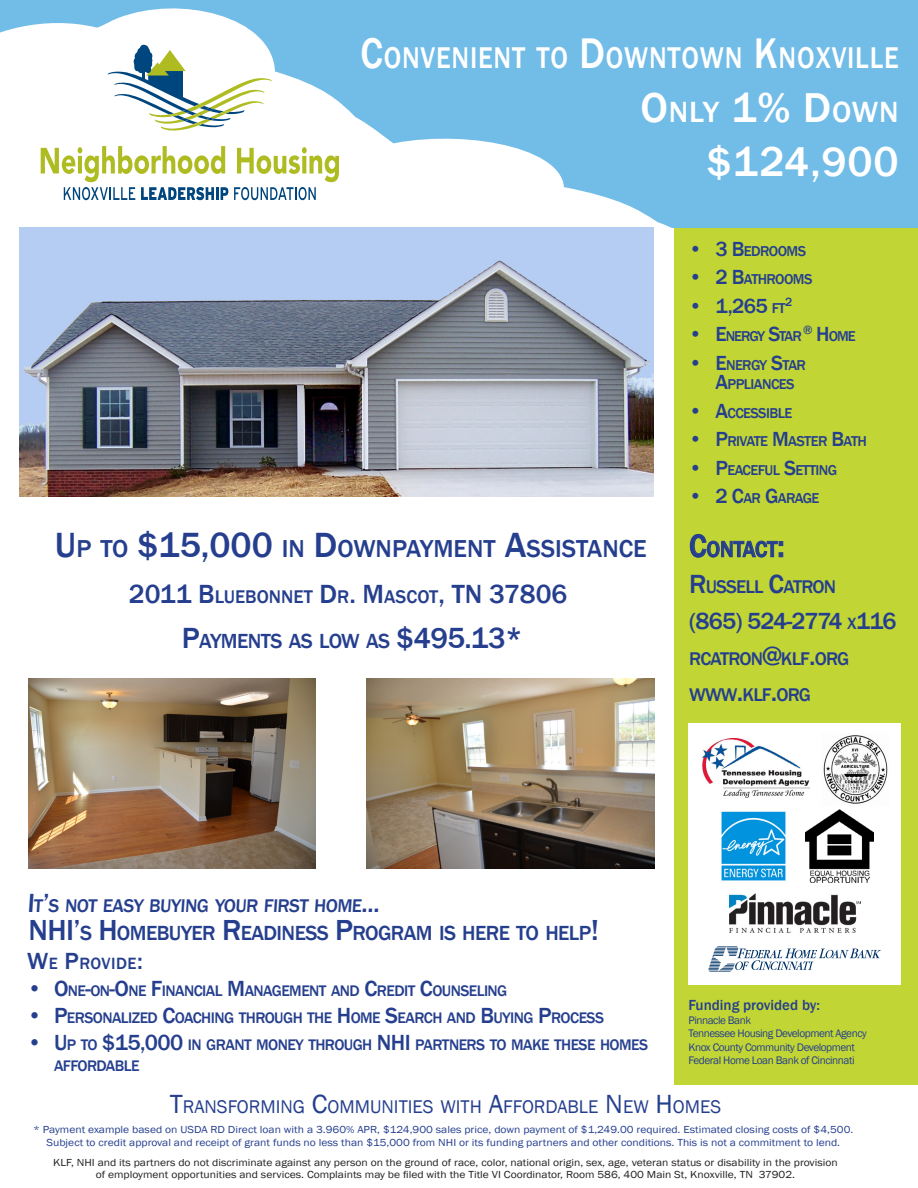
<style>
.page{position:relative;width:918px;height:1188px;background:#fff}
.page>*{position:absolute;margin:0;border:0;box-sizing:border-box;transform-origin:0 0}
.t1{font:500 42.9px "Franklin Gothic";letter-spacing:.02em;color:#fff}
.t2{font:500 30.9px "Franklin Gothic";letter-spacing:.03em;color:#fff;scale:.88 1}
.t3{font:500 30px "Franklin Gothic";letter-spacing:.02em;color:#fff}
.t4{font:500 27px "Franklin Gothic";color:#253f8e}
.t5{font:500 25.2px "Franklin Gothic";color:#253f8e}
.t6{font:500 24px "Franklin Gothic";letter-spacing:-.045em;color:#253f8e}
.t7{font:500 23.1px "Franklin Gothic";letter-spacing:-.01em;color:#253f8e;scale:.91 1}
.t8{font:500 21px "Franklin Gothic";letter-spacing:-.03em;color:#253f8e}
.t9{font:500 18.9px "Franklin Gothic";letter-spacing:-.045em;color:#253f8e}
.t10{font:18.9px "Franklin Gothic";color:#253f8e}
.t11{font:500 16.8px "Franklin Gothic";letter-spacing:.025em;color:#253f8e}
.t12{font:500 15.75px "Franklin Gothic";letter-spacing:-.035em;color:#253f8e}
.t13{font:500 15px "Franklin Gothic";color:#253f8e}
.t14{font:500 14.7px/19.5px "Franklin Gothic";letter-spacing:-.045em;color:#253f8e}
.t15{font:500 14.7px "Franklin Gothic";letter-spacing:-.07em;color:#253f8e}
.t16{font:500 12.3px "Franklin Gothic";color:#253f8e}
.t17{font:11.25px "Franklin Gothic";letter-spacing:-.04em;color:#253f8e}
.t18{font:10.5px "Franklin Gothic";color:#253f8e;scale:1.11 1}
.t19{font:10.5px "Franklin Gothic";color:#231f20;scale:1.11 1}
.s1{font-size:44.1px}
.s2{font-size:42.9px}
.s3{font-size:36px}
.s4{font-size:18.9px}
.s5{font-size:30px}
.s6{font-size:21px}
.s7{font-size:14.7px}
.s8{font-size:33px}
.s9{font-size:27px}
.s10{font-size:16.8px}
.s11{font-size:24px}
.s12{font-size:22.5px}
</style>
<div class="page">
<div style="left:0;top:0;width:918px;height:228px;background:#72bce8"></div>
<svg style="left:0;top:8px;width:374px;height:121px;fill:#fff"></svg>
<svg style="left:0;top:129px;width:672px;height:99px;fill:#fff"></svg>
<img style="left:19px;top:228px;width:635px;height:269px">
<svg style="left:107px;top:50px;width:165px;height:81px;background:#d6e0d8"></svg>
<div style="left:137px;top:48px;width:8px;height:8px;background:#00467e;border-radius:50%"></div>
<div style="left:140px;top:45px;width:7px;height:8px;background:#00467e;border-radius:50%"></div>
<div style="left:143px;top:45px;width:6px;height:8px;background:#00467e;border-radius:50%"></div>
<div style="left:144px;top:48px;width:6px;height:8px;background:#00467e;border-radius:50%"></div>
<div style="left:146px;top:52px;width:6px;height:8px;background:#00467e;border-radius:50%"></div>
<hr style="left:142px;top:62px;width:3px;height:19px;background:#00467e">
<svg style="left:41px;top:146px;width:187px;height:54px;background:#d3ddc0"></svg>
<svg style="left:234px;top:147px;width:105px;height:53px;background:#dae2c4"></svg>
<div style="left:675px;top:228px;width:243px;height:856px;background:#c1d535"></div>
<div style="left:688px;top:723px;width:213px;height:262px;background:#fff"></div>
<img style="left:703px;top:739px;width:107px;height:58px">
<img style="left:721px;top:811px;width:65px;height:70px">
<img style="left:823px;top:735px;width:65px;height:69px">
<img style="left:805px;top:809px;width:68px;height:73px">
<img style="left:729px;top:894px;width:131px;height:38px">
<svg style="left:708px;top:946px;width:173px;height:26px"></svg>
<img style="left:28px;top:678px;width:287px;height:190px">
<svg style="left:690px;top:534px;width:93px;height:24px"></svg>
<img style="left:366px;top:678px;width:288px;height:191px">
<p class="t2" style="left:360px;top:38px;width:613px"><span class="s1">C</span>ONVENIENT TO <span class="s1">D</span>OWNTOWN <span class="s1">K</span>NOXVILLE</p>
<p class="t3" style="left:640px;top:93px;width:260px"><span class="s2">O</span>NLY <span class="s2">1% D</span>OWN</p>
<p class="t1" style="left:707px;top:135px;width:193px">$124,900</p>
<p class="t5" style="left:55px;top:533px;width:593px"><span class="s3">U</span> P TO <span class="s3">$15,000</span> IN <span class="s3">D</span>OWNPAYMENT <span class="s3">A</span>SSISTANCE</p>
<p class="t4" style="left:129px;top:577px;width:440px">2011 B<span class="s4">LUEBONNET</span> D<span class="s4">R</span>. M<span class="s4">ASCOT</span>, TN 37806</p>
<p class="t8" style="left:182px;top:628px;width:342px"><span class="s5">P</span>AYMENTS AS LOW AS <span class="s5">$495.13*</span></p>
<p class="t14" style="left:688px;top:241px;width:119px"><span class="s6">• 3 B</span>EDROOMS</p>
<p class="t14" style="left:688px;top:270px;width:126px"><span class="s6">• 2 B</span>ATHROOMS</p>
<p class="t8" style="left:688px;top:293px;width:99px">• 1,265 <span class="s7">FT</span></p>
<p class="t16" style="left:785px;top:294px;width:9px">2</p>
<p class="t15" style="left:688px;top:327px;width:169px"><span class="s6">• E</span>NERGY <span class="s6">S</span>TAR <sup>®</sup> <span class="s6">H</span> OME</p>
<p class="t14" style="left:716px;top:355px;width:92px;text-indent:-27px"><span class="s6">• E</span>NERGY <span class="s6">S</span>TAR<br><span class="s6">A</span>PPLIANCES</p>
<p class="t14" style="left:688px;top:403px;width:105px"><span class="s6">• A</span>CCESSIBLE</p>
<p class="t14" style="left:688px;top:432px;width:180px"><span class="s6">• P</span>RIVATE <span class="s6">M</span> ASTER <span class="s6">B</span>ATH</p>
<p class="t14" style="left:688px;top:460px;width:150px"><span class="s6">• P</span>EACEFUL <span class="s6">S</span>ETTING</p>
<p class="t14" style="left:688px;top:489px;width:133px"><span class="s6">• 2 C</span>AR <span class="s6">G</span>ARAGE</p>
<p class="t7" style="left:689px;top:535px;width:106px"><span class="s8">C</span>ONTACT<span class="s8">:</span></p>
<p class="t9" style="left:689px;top:575px;width:148px"><span class="s9">R</span> USSELL <span class="s9">C</span>ATRON</p>
<p class="t6" style="left:689px;top:606px;width:209px">(865) 524-2774 <span class="s10">X</span>116</p>
<p class="t9" style="left:689px;top:647px;width:162px">RCATRON<span class="s9">@</span>KLF<span class="s9">.</span>ORG</p>
<p class="t9" style="left:689px;top:683px;width:123px">WWW<span class="s9">.</span>KLF<span class="s9">.</span>ORG</p>
<p class="t9" style="left:27px;top:894px;width:357px"><span class="s9">I</span>T<span class="s9">’</span>S NOT EASY BUYING YOUR FIRST HOME<span class="s9">...</span></p>
<p class="t8" style="left:28px;top:920px;width:572px"><span class="s5">NHI ’</span>S <span class="s5">H</span> OMEBUYER <span class="s5">R</span> EADINESS <span class="s5">P</span>ROGRAM IS HERE TO HELP<span class="s5">!</span></p>
<p class="t11" style="left:27px;top:953px;width:117px"><span class="s11">W</span>E <span class="s11">P</span>ROVIDE<span class="s11">:</span></p>
<p class="t12" style="left:27px;top:981px;width:482px"><span class="s12">• O</span>NE<span class="s12">-</span>ON<span class="s12">-O</span>NE <span class="s12">F</span>INANCIAL <span class="s12">M</span>ANAGEMENT AND <span class="s12">C</span>REDIT <span class="s12">C</span>OUNSELING</p>
<p class="t12" style="left:27px;top:1008px;width:579px"><span class="s12">• P</span>ERSONALIZED <span class="s12">C</span>OACHING THROUGH THE <span class="s12">H</span> OME <span class="s12">S</span>EARCH AND <span class="s12">B</span>UYING <span class="s12">P</span>ROCESS</p>
<p class="t12" style="left:27px;top:1035px;width:362px"><span class="s12">• U</span> P TO <span class="s12">$15,000</span> IN GRANT MONEY THROUGH <span class="s12">NHI</span></p>
<p class="t12" style="left:415px;top:1035px;width:234px">PARTNERS TO MAKE THESE HOMES</p>
<p class="t12" style="left:54px;top:1056px;width:87px">AFFORDABLE</p>
<p class="t13" style="left:688px;top:996px;width:133px">Funding provided by:</p>
<p class="t17" style="left:688px;top:1013px;width:64px">Pinnacle Bank</p>
<p class="t17" style="left:688px;top:1026px;width:180px">Tennessee Housing Development Agency</p>
<p class="t17" style="left:688px;top:1040px;width:168px">Knox County Community Development</p>
<p class="t17" style="left:688px;top:1053px;width:168px">Federal Home Loan Bank of Cincinnati</p>
<p class="t10" style="left:170px;top:1095px;width:553px"><span class="s9">T</span>RANSFORMING <span class="s9">C</span>OMMUNITIES WITH <span class="s9">A</span>FFORDABLE <span class="s9">N</span> EW <span class="s9">H</span> OMES</p>
<p class="t18" style="left:33px;top:1123px;width:741px">* Payment example based on USDA RD Direct loan with a 3.960% APR, $124,900 sales price, down payment of $1,249.00 required. Estimated closing costs of $4,500.</p>
<p class="t18" style="left:47px;top:1136px;width:717px">Subject to credit approval and receipt of grant funds no less than $15,000 from NHI or its funding partners and other conditions. This is not a commitment to lend.</p>
<p class="t19" style="left:53px;top:1156px;width:708px">KLF, NHI and its partners do not discriminate against any person on the ground of race, color, national origin, sex, age, veteran status or disability in the provision</p>
<p class="t19" style="left:96px;top:1168px;width:631px">of employment opportunities and services. Complaints may be filed with the Title VI Coordinator, Room 586, 400 Main St, Knoxville, TN 37902.</p>
</div>
